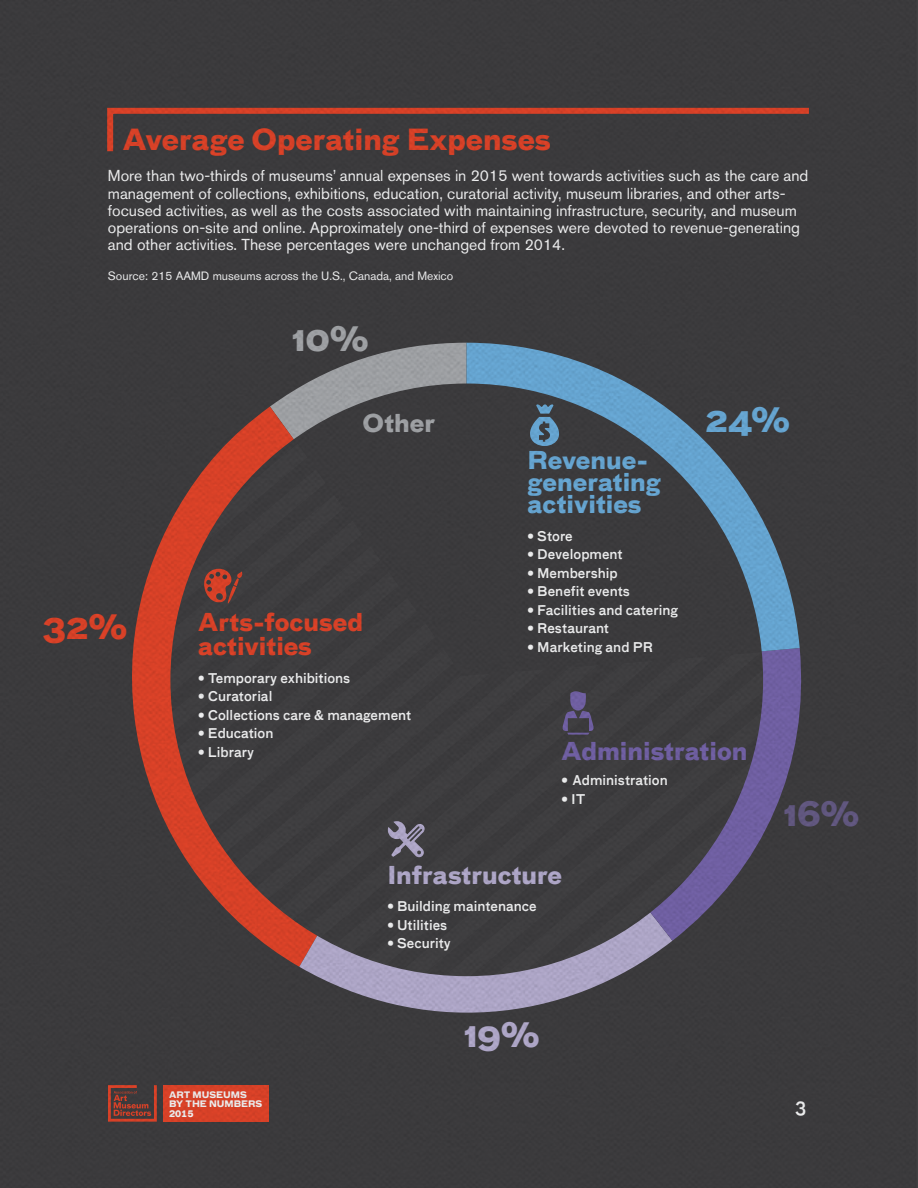
<style>
.page{position:relative;width:918px;height:1188px;background:#fff}
.page>*{position:absolute;margin:0;border:0;box-sizing:border-box;transform-origin:0 0}
.t1{font:700 35.1px "Bau";color:#6fb3e2}
.t2{font:700 35.1px "Bau";color:#6a5f8a}
.t3{font:700 35.1px "Bau";color:#bdb4d7}
.t4{font:700 35.1px "Bau";color:#eb472b}
.t5{font:700 35.1px "Bau";color:#acaeb1}
.t6{font:700 28.5px "Bau";color:#eb472b}
.t7{font:700 24.15px/22.4px "Bau";color:#6fb3e2}
.t8{font:700 24.15px/24.6px "Bau";color:#eb472b}
.t9{font:700 24.15px "Bau";color:#bdb4d7}
.t10{font:700 24.15px "Bau";color:#7a68b0}
.t11{font:700 24.15px "Bau";color:#acaeb1}
.t12{font:500 19.2px "Bau";color:#fff}
.t13{font:15.75px/17.2px "Akzidenz Grotesk BQ";color:#fff}
.t14{font:500 13.2px "Bau";color:#fff}
.t15{font:12px "Akzidenz Grotesk BQ";color:#fff}
.t16{font:700 8.85px/9.4px "Bau";color:#fff}
.t17{font:700 8.85px "Bau TF";color:#fff}
</style>
<div class="page">
<img style="left:0;top:0;width:918px;height:1188px">
<h2 class="t6" style="left:123px;top:120px;width:429px">Average Operating Expenses</h2>
<p class="t13" style="left:108px;top:167px;width:702px">More than two-thirds of museums’ annual expenses in 2015 went towards activities such as the care and management of collections, exhibitions, education, curatorial activity, museum libraries, and other arts&shy;focused activities, as well as the costs associated with maintaining infrastructure, security, and museum operations on-site and online. Approximately one-third of expenses were devoted to revenue-generating and other activities. These percentages were unchanged from 2014.</p>
<p class="t15" style="left:108px;top:268px;width:347px">Source: 215 AAMD museums across the U.S., Canada, and Mexico</p>
<h1 class="t5" style="left:292px;top:314px;width:78px">10%</h1>
<h1 class="t4" style="left:43px;top:602px;width:86px">32%</h1>
<h3 class="t11" style="left:363px;top:406px;width:74px">Other</h3>
<h1 class="t1" style="left:706px;top:395px;width:86px">24%</h1>
<h3 class="t8" style="left:198px;top:610px;width:166px">Arts-focused activities</h3>
<p class="t14" style="left:198px;top:670px;width:154px">• Temporary exhibitions</p>
<p class="t14" style="left:198px;top:689px;width:76px">• Curatorial</p>
<p class="t14" style="left:198px;top:707px;width:215px">• Collections care &amp; management</p>
<p class="t14" style="left:198px;top:726px;width:77px">• Education</p>
<p class="t14" style="left:198px;top:744px;width:57px">• Library</p>
<h3 class="t7" style="left:528px;top:449px;width:135px">Revenue&shy;generating activities</h3>
<p class="t14" style="left:528px;top:528px;width:47px">• Store</p>
<p class="t14" style="left:528px;top:547px;width:97px">• Development</p>
<p class="t14" style="left:528px;top:565px;width:92px">• Membership</p>
<p class="t14" style="left:528px;top:584px;width:104px">• Benefit events</p>
<p class="t14" style="left:528px;top:602px;width:152px">• Facilities and catering</p>
<p class="t14" style="left:528px;top:621px;width:83px">• Restaurant</p>
<p class="t14" style="left:528px;top:639px;width:127px">• Marketing and PR</p>
<h3 class="t10" style="left:562px;top:734px;width:187px">Administration</h3>
<p class="t14" style="left:562px;top:772px;width:108px">• Administration</p>
<p class="t14" style="left:562px;top:791px;width:26px">• IT</p>
<h3 class="t9" style="left:388px;top:858px;width:176px">Infrastructure</h3>
<p class="t14" style="left:388px;top:899px;width:151px">• Building maintenance</p>
<p class="t14" style="left:388px;top:917px;width:61px">• Utilities</p>
<p class="t14" style="left:388px;top:936px;width:65px">• Security</p>
<h1 class="t3" style="left:464px;top:1010px;width:77px">19%</h1>
<h1 class="t2" style="left:783px;top:789px;width:78px">16%</h1>
<p class="t16" style="left:169px;top:1090px;width:95px">ART MUSEUMS<br>BY THE NUMBERS</p>
<p class="t17" style="left:169px;top:1107px;width:26px">2015</p>
<p class="t17" style="left:187px;top:1107px;width:8px">4</p>
<p class="t12" style="left:795px;top:1094px;width:13px">3</p>
</div>
